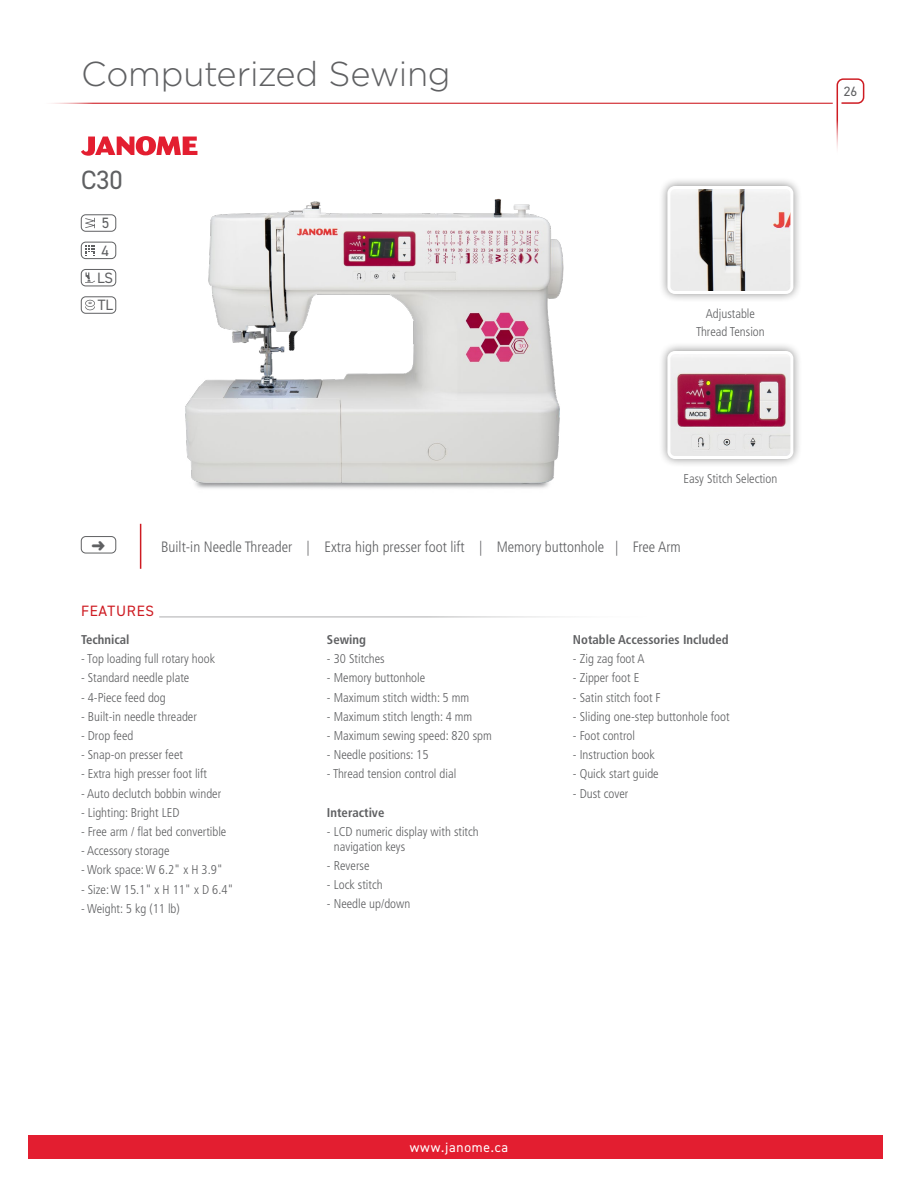
<style>
.page{position:relative;width:918px;height:1188px;background:#fff}
.page>*{position:absolute;margin:0;border:0;box-sizing:border-box;transform-origin:0 0}
.t1{font:300 34.5px "Gotham";letter-spacing:-.01em;color:#5f6062}
.t2{font:26.55px "DIN2014";color:#5f6062}
.t3{font:300 condensed 15px "Frutiger LT Std";color:#5f6062}
.t4{font:15px "DIN2014";letter-spacing:.05em;color:#ce1b22}
.t5{font:15px/27.3px "DIN2014";color:#5f6062;text-align:center}
.t6{font:13.5px "DIN2014";letter-spacing:.06em;color:#fff}
.t7{font:13.5px "DIN2014";color:#5f6062}
.t8{font:300 condensed 12.75px/18px "Frutiger LT Std";color:#5f6062;text-align:center}
.t9{font:700 condensed 12.75px "Frutiger LT Std";color:#5f6062}
</style>
<div class="page">
<div style="left:658px;top:342px;width:144px;height:126px;background:#000;opacity:.45"></div>
<img style="left:671px;top:352px;width:121px;height:103px">
<div style="left:667px;top:351px;width:126px;height:108px;border:3px solid #fff;border-radius:6px"></div>
<div style="left:658px;top:177px;width:144px;height:126px;background:#000;opacity:.45"></div>
<img style="left:671px;top:187px;width:121px;height:103px">
<div style="left:667px;top:186px;width:126px;height:108px;border:3px solid #fff;border-radius:6px"></div>
<img style="left:185px;top:198px;width:379px;height:291px">
<div style="left:81px;top:214px;width:35px;height:18px;border:1px solid #5f6062;border-radius:4px"></div>
<svg style="left:85px;top:218px;width:10px;height:10px"></svg>
<div style="left:81px;top:242px;width:35px;height:17px;border:1px solid #5f6062;border-radius:4px"></div>
<svg style="left:85px;top:245px;width:10px;height:11px"></svg>
<div style="left:81px;top:269px;width:35px;height:17px;border:1px solid #5f6062;border-radius:4px"></div>
<svg style="left:85px;top:272px;width:10px;height:11px"></svg>
<div style="left:81px;top:297px;width:35px;height:17px;border:1px solid #5f6062;border-radius:4px"></div>
<svg style="left:85px;top:300px;width:10px;height:10px"></svg>
<hr style="left:140px;top:524px;width:1px;height:45px;background:#ce1b22">
<div style="left:81px;top:536px;width:35px;height:17px;border:1px solid #5f6062;border-radius:4px"></div>
<hr style="left:159px;top:616px;width:521px;height:1px;background:#5f6062">
<div style="left:28px;top:1136px;width:855px;height:24px;background:#e31e30"></div>
<svg style="left:81px;top:136px;width:116px;height:20px"></svg>
<hr style="left:39px;top:102px;width:794px;height:2px;background:#ce1b22">
<svg style="left:836px;top:78px;width:29px;height:71px"></svg>
<h1 class="t1" style="left:81px;top:52px;width:371px">Computerized Sewing</h1>
<h2 class="t2" style="left:81px;top:163px;width:43px">C30</h2>
<p class="t5" style="left:102px;top:209px;width:9px">5</p>
<p class="t5" style="left:97px;top:237px;width:18px">4<br>LS<br>TL</p>
<p class="t8" style="left:696px;top:305px;width:70px">Adjustable<br>Thread Tension</p>
<p class="t8" style="left:683px;top:470px;width:95px">Easy Stitch Selection</p>
<p class="t3" style="left:161px;top:538px;width:521px">Built-in Needle Threader | Extra high presser foot lift | Memory buttonhole | Free Arm</p>
<p class="t4" style="left:81px;top:602px;width:75px">FEATURES</p>
<p class="t9" style="left:81px;top:632px;width:50px">Technical</p>
<p class="t8" style="left:81px;top:650px;width:136px">- Top loading full rotary hook</p>
<p class="t8" style="left:81px;top:669px;width:110px">- Standard needle plate</p>
<p class="t8" style="left:81px;top:688px;width:86px">- 4-Piece feed dog</p>
<p class="t8" style="left:81px;top:708px;width:117px">- Built-in needle threader</p>
<p class="t8" style="left:81px;top:727px;width:54px">- Drop feed</p>
<p class="t8" style="left:81px;top:746px;width:103px">- Snap-on presser feet</p>
<p class="t8" style="left:81px;top:765px;width:128px">- Extra high presser foot lift</p>
<p class="t8" style="left:81px;top:784px;width:142px">- Auto declutch bobbin winder</p>
<p class="t8" style="left:81px;top:804px;width:100px">- Lighting: Bright LED</p>
<p class="t8" style="left:81px;top:823px;width:147px">- Free arm / flat bed convertible</p>
<p class="t8" style="left:81px;top:842px;width:90px">- Accessory storage</p>
<p class="t8" style="left:81px;top:861px;width:143px">- Work space: W 6.2" x H 3.9"</p>
<p class="t8" style="left:81px;top:880px;width:154px">- Size: W 15.1" x H 11" x D 6.4"</p>
<p class="t8" style="left:81px;top:900px;width:100px">- Weight: 5 kg (11 lb)</p>
<p class="t9" style="left:327px;top:632px;width:40px">Sewing</p>
<p class="t8" style="left:327px;top:650px;width:59px">- 30 Stitches</p>
<p class="t8" style="left:327px;top:669px;width:100px">- Memory buttonhole</p>
<p class="t8" style="left:327px;top:688px;width:144px">- Maximum stitch width: 5 mm</p>
<p class="t8" style="left:327px;top:708px;width:147px">- Maximum stitch length: 4 mm</p>
<p class="t8" style="left:327px;top:727px;width:166px">- Maximum sewing speed: 820 spm</p>
<p class="t8" style="left:327px;top:746px;width:103px">- Needle positions: 15</p>
<p class="t8" style="left:327px;top:765px;width:131px">- Thread tension control dial</p>
<p class="t9" style="left:327px;top:805px;width:59px">Interactive</p>
<p class="t8" style="left:334px;top:824px;width:146px;line-height:14.7px;text-align:left;text-indent:-7px">- LCD numeric display with stitch navigation keys</p>
<p class="t8" style="left:327px;top:857px;width:44px">- Reverse</p>
<p class="t8" style="left:327px;top:876px;width:57px">- Lock stitch</p>
<p class="t8" style="left:327px;top:895px;width:85px">- Needle up/down</p>
<p class="t9" style="left:573px;top:632px;width:157px">Notable Accessories Included</p>
<p class="t8" style="left:573px;top:650px;width:73px">- Zig zag foot A</p>
<p class="t8" style="left:573px;top:669px;width:68px">- Zipper foot E</p>
<p class="t8" style="left:573px;top:688px;width:89px">- Satin stitch foot F</p>
<p class="t8" style="left:573px;top:708px;width:158px">- Sliding one-step buttonhole foot</p>
<p class="t8" style="left:573px;top:727px;width:64px">- Foot control</p>
<p class="t8" style="left:573px;top:746px;width:83px">- Instruction book</p>
<p class="t8" style="left:573px;top:765px;width:87px">- Quick start guide</p>
<p class="t8" style="left:573px;top:784px;width:57px">- Dust cover</p>
<p class="t7" style="left:844px;top:83px;width:15px">26</p>
<p class="t6" style="left:410px;top:1139px;width:100px">www.janome.ca</p>
</div>
